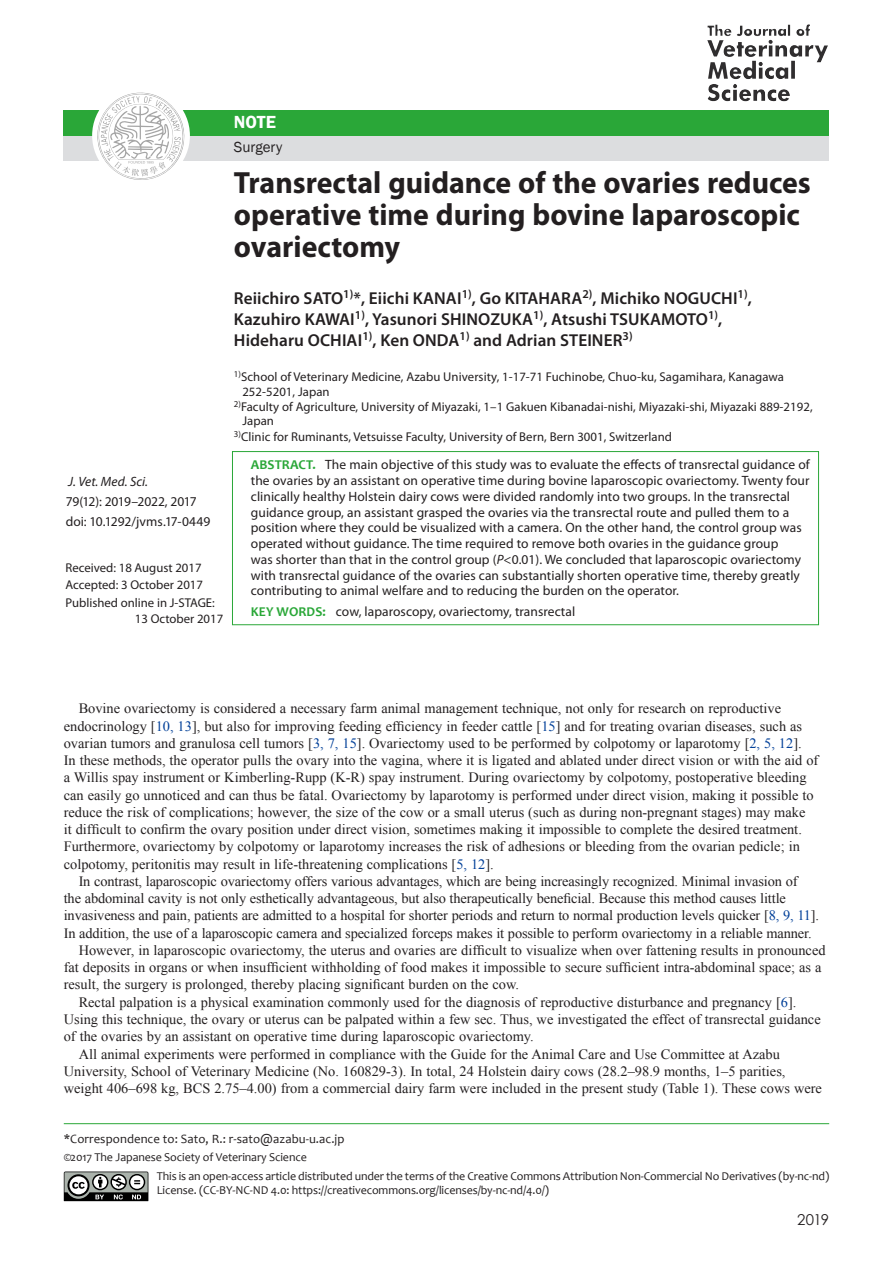
<style>
.page{position:relative;width:893px;height:1263px;background:#fff}
.page>*{position:absolute;margin:0;border:0;box-sizing:border-box;transform-origin:0 0}
.t1{font:700 30.75px/32.2px "Myriad Pro";color:#231f20}
.t2{font:600 18px "Franklin Gothic";color:#fff}
.t3{font:600 17.25px/21px "Myriad Pro";letter-spacing:.005em;color:#231f20}
.t4{font:15px "Franklin Gothic";color:#231f20}
.t5{font:15px "Century Gothic";color:#231f20}
.t6{font:14.25px/17.2px "Times New Roman";color:#231f20}
.t7{font:13.5px/15.8px "Myriad Pro";letter-spacing:.005em;color:#231f20}
.t8{font:italic 13.5px "Myriad Pro";color:#231f20}
.t9{font:12.75px/14.2px "Myriad Pro";letter-spacing:.005em;color:#231f20}
.t10{font:12.75px "Candara";letter-spacing:.005em;color:#231f20}
.t11{font:12px/20px "Candara";letter-spacing:-.01em;color:#231f20}
.s1{font-family:"Candara";font-weight:700;color:#2aa738}
.s2{font-style:italic}
.s3{color:#003f98}
</style>
<div class="page">
<hr style="left:64px;top:1123px;width:765px;height:1px;background:#2aa738">
<div style="left:64px;top:136px;width:765px;height:25px;background:#dcdddf"></div>
<div style="left:64px;top:111px;width:765px;height:25px;background:#2aa738"></div>
<div style="left:92px;top:87px;width:98px;height:97px;background:#fff;border-radius:50%"></div>
<svg style="left:94px;top:92px;width:93px;height:88px"></svg>
<img style="left:707px;top:24px;width:106px;height:33px">
<div style="left:232px;top:451px;width:587px;height:174px;border:1px solid #2aa738"></div>
<svg style="left:64px;top:1171px;width:84px;height:30px"></svg>
<p class="t8" style="left:68px;top:473px;width:81px">J. Vet. Med. Sci.</p>
<p class="t7" style="left:66px;top:491px;width:146px;line-height:20px">79(12): 2019–2022, 2017 doi: 10.1292/jvms.17-0449</p>
<p class="t9" style="left:66px;top:558px;width:151px;line-height:17.9px">Received: 18 August 2017<br>Accepted: 3 October 2017<br>Published online in J-STAGE:</p>
<p class="t9" style="left:135px;top:611px;width:90px">13 October 2017</p>
<p class="t2" style="left:234px;top:111px;width:44px">NOTE</p>
<p class="t4" style="left:234px;top:138px;width:50px">Surgery</p>
<h1 class="t1" style="left:234px;top:165px;width:578px">Transrectal guidance of the ovaries reduces operative time during bovine laparoscopic ovariectomy</h1>
<p class="t3" style="left:234px;top:287px;width:520px">Reiichiro SATO<sup>1)</sup>*, Eiichi KANAI<sup>1)</sup>, Go KITAHARA<sup>2)</sup>, Michiko NOGUCHI<sup>1)</sup>,<br>Kazuhiro KAWAI<sup>1)</sup>, Yasunori SHINOZUKA<sup>1)</sup>, Atsushi TSUKAMOTO<sup>1)</sup>,<br>Hideharu OCHIAI<sup>1)</sup>, Ken ONDA<sup>1)</sup> and Adrian STEINER<sup>3)</sup></p>
<p class="t9" style="left:242px;top:370px;width:543px;text-indent:-9px"><sup>1)</sup>School of Veterinary Medicine, Azabu University, 1-17-71 Fuchinobe, Chuo-ku, Sagamihara, Kanagawa<br>252-5201, Japan</p>
<p class="t9" style="left:242px;top:399px;width:572px;text-indent:-9px"><sup>2)</sup>Faculty of Agriculture, University of Miyazaki, 1–1 Gakuen Kibanadai-nishi, Miyazaki-shi, Miyazaki 889-2192,<br>Japan</p>
<p class="t9" style="left:234px;top:429px;width:440px"><sup>3)</sup>Clinic for Ruminants, Vetsuisse Faculty, University of Bern, Bern 3001, Switzerland</p>
<p class="t7" style="left:251px;top:457px;width:560px"><span class="s1">ABSTRACT.</span> The main objective of this study was to evaluate the effects of transrectal guidance of the ovaries by an assistant on operative time during bovine laparoscopic ovariectomy. Twenty four clinically healthy Holstein dairy cows were divided randomly into two groups. In the transrectal guidance group, an assistant grasped the ovaries via the transrectal route and pulled them to a position where they could be visualized with a camera. On the other hand, the control group was operated without guidance. The time required to remove both ovaries in the guidance group<br>was shorter than that in the control group (<span class="s2">P</span>&lt;0.01). We concluded that laparoscopic ovariectomy with transrectal guidance of the ovaries can substantially shorten operative time, thereby greatly contributing to animal welfare and to reducing the burden on the operator.</p>
<p class="t7" style="left:251px;top:604px;width:326px"><span class="s1">KEY WORDS:</span> cow, laparoscopy, ovariectomy, transrectal</p>
<p class="t6" style="left:64px;top:700px;width:756px;text-indent:15px">Bovine ovariectomy is considered a necessary farm animal management technique, not only for research on reproductive endocrinology [<span class="s3">10, 13</span>], but also for improving feeding efficiency in feeder cattle [<span class="s3">15</span>] and for treating ovarian diseases, such as ovarian tumors and granulosa cell tumors [<span class="s3">3, 7, 15</span>]. Ovariectomy used to be performed by colpotomy or laparotomy [<span class="s3">2, 5, 12</span>].<br>In these methods, the operator pulls the ovary into the vagina, where it is ligated and ablated under direct vision or with the aid of a Willis spay instrument or Kimberling-Rupp (K-R) spay instrument. During ovariectomy by colpotomy, postoperative bleeding can easily go unnoticed and can thus be fatal. Ovariectomy by laparotomy is performed under direct vision, making it possible to reduce the risk of complications; however, the size of the cow or a small uterus (such as during non-pregnant stages) may make<br>it difficult to confirm the ovary position under direct vision, sometimes making it impossible to complete the desired treatment.<br>Furthermore, ovariectomy by colpotomy or laparotomy increases the risk of adhesions or bleeding from the ovarian pedicle; in colpotomy, peritonitis may result in life-threatening complications [<span class="s3">5, 12</span>].</p>
<p class="t6" style="left:79px;top:872px;width:720px">In contrast, laparoscopic ovariectomy offers various advantages, which are being increasingly recognized. Minimal invasion of</p>
<p class="t6" style="left:64px;top:889px;width:724px">the abdominal cavity is not only esthetically advantageous, but also therapeutically beneficial. Because this method causes little</p>
<p class="t6" style="left:64px;top:907px;width:757px">invasiveness and pain, patients are admitted to a hospital for shorter periods and return to normal production levels quicker [<span class="s3">8, 9, 11</span>].</p>
<p class="t6" style="left:64px;top:924px;width:749px">In addition, the use of a laparoscopic camera and specialized forceps makes it possible to perform ovariectomy in a reliable manner.</p>
<p class="t6" style="left:79px;top:941px;width:748px">However, in laparoscopic ovariectomy, the uterus and ovaries are difficult to visualize when over fattening results in pronounced</p>
<p class="t6" style="left:64px;top:958px;width:759px">fat deposits in organs or when insufficient withholding of food makes it impossible to secure sufficient intra-abdominal space; as a</p>
<p class="t6" style="left:64px;top:976px;width:457px">result, the surgery is prolonged, thereby placing significant burden on the cow.</p>
<p class="t6" style="left:79px;top:993px;width:719px">Rectal palpation is a physical examination commonly used for the diagnosis of reproductive disturbance and pregnancy [<span class="s3">6</span>].</p>
<p class="t6" style="left:64px;top:1010px;width:758px">Using this technique, the ovary or uterus can be palpated within a few sec. Thus, we investigated the effect of transrectal guidance</p>
<p class="t6" style="left:64px;top:1028px;width:471px">of the ovaries by an assistant on operative time during laparoscopic ovariectomy.</p>
<p class="t6" style="left:79px;top:1045px;width:703px">All animal experiments were performed in compliance with the Guide for the Animal Care and Use Committee at Azabu</p>
<p class="t6" style="left:64px;top:1062px;width:723px">University, School of Veterinary Medicine (No. 160829-3). In total, 24 Holstein dairy cows (28.2–98.9 months, 1–5 parities,</p>
<p class="t6" style="left:64px;top:1079px;width:760px">weight 406–698 kg, BCS 2.75–4.00) from a commercial dairy farm were included in the present study (Table 1). These cows were</p>
<p class="t10" style="left:64px;top:1130px;width:282px">*Correspondence to: Sato, R.: r-sato@azabu-u.ac.jp</p>
<p class="t11" style="left:157px;top:1146px;width:674px;text-indent:-93px">©2017 The Japanese Society of Veterinary Science<br>This is an open-access article distributed under the terms of the Creative Commons Attribution Non-Commercial No Derivatives (by-nc-nd)</p>
<p class="t11" style="left:157px;top:1180px;width:394px">License. (CC-BY-NC-ND 4.0: https://creativecommons.org/licenses/by-nc-nd/4.0/)</p>
<p class="t5" style="left:797px;top:1209px;width:34px">2019</p>
</div>
